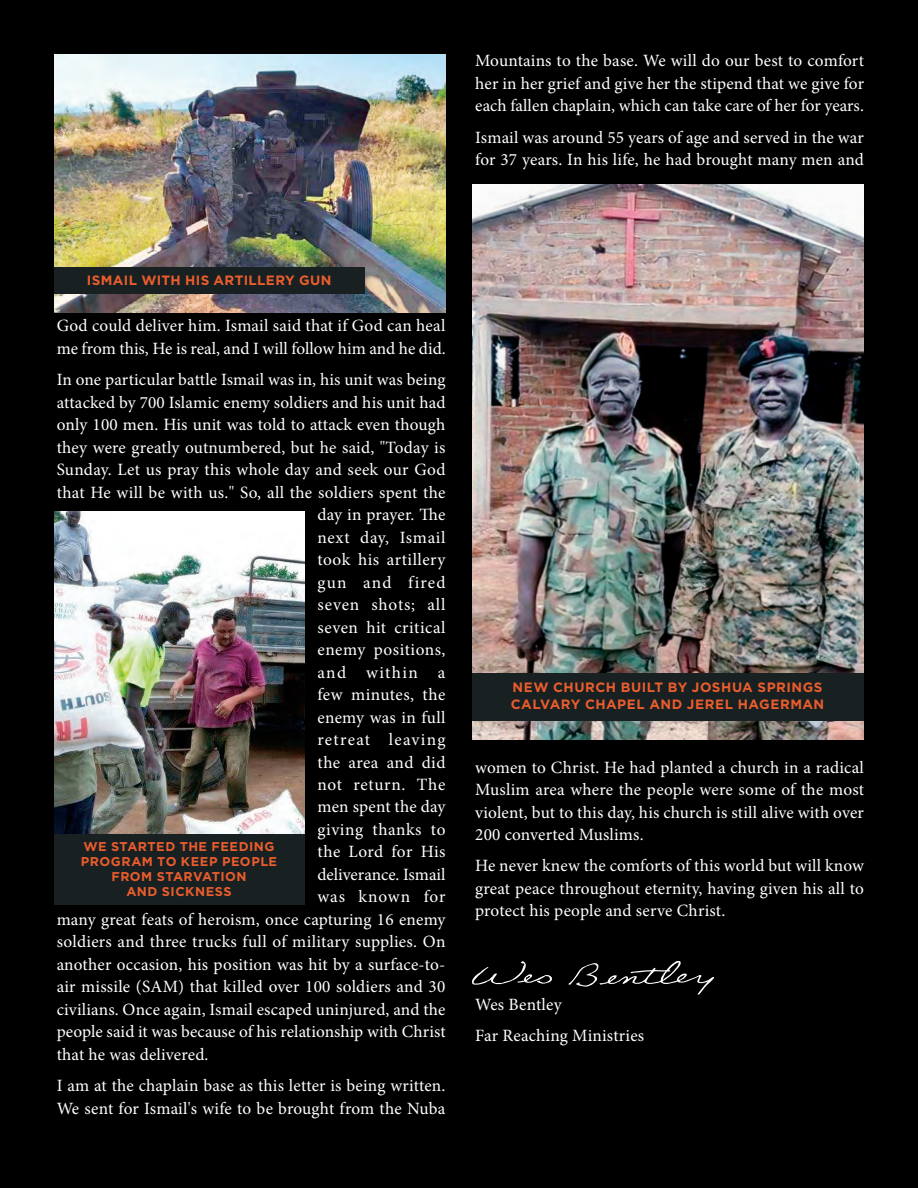
<style>
.page{position:relative;width:918px;height:1188px;background:#000}
.page>*{position:absolute;margin:0;border:0;box-sizing:border-box;transform-origin:0 0}
.t1{font:17.25px/22.5px "Minion Pro";letter-spacing:.01em;color:#fff}
.t2{font:17.25px "Minion Pro";letter-spacing:.03em;color:#fff}
.t3{font:17.25px "Minion Pro";letter-spacing:.035em;color:#fff}
.t4{font:17.25px "Minion Pro";letter-spacing:.045em;color:#fff}
.t5{font:17.25px "Minion Pro";letter-spacing:.075em;color:#fff}
.t6{font:17.25px "Minion Pro";letter-spacing:.04em;color:#fff}
.t7{font:17.25px "Minion Pro";letter-spacing:.065em;color:#fff}
.t8{font:17.25px "Minion Pro";letter-spacing:.05em;color:#fff}
.t9{font:17.25px "Minion Pro";letter-spacing:.08em;color:#fff}
.t10{font:700 13.5px/16.2px "Gotham";letter-spacing:.035em;color:#ea5d2d}
.t11{font:700 12.75px/15px "Gotham";letter-spacing:.04em;color:#ea5d2d;text-align:center}
</style>
<div class="page">
<img style="left:600px;top:961px;width:114px;height:33px">
<img style="left:54px;top:54px;width:392px;height:258px">
<img style="left:472px;top:185px;width:392px;height:555px">
<img style="left:54px;top:511px;width:250px;height:323px">
<div style="left:54px;top:267px;width:310px;height:27px;background:#182022"></div>
<div style="left:54px;top:834px;width:250px;height:70px;background:#182022"></div>
<div style="left:472px;top:673px;width:392px;height:47px;background:#182022"></div>
<p class="t1" style="left:475px;top:50px;width:390px;text-align:justify">Mountains to the base. We will do our best to comfort her in her grief and give her the stipend that we give for each fallen chaplain, which can take care of her for years.</p>
<p class="t1" style="left:475px;top:126px;width:390px">Ismail was around 55 years of age and served in the war for 37 years. In his life, he had brought many men and</p>
<p class="t10" style="left:87px;top:272px;width:246px">ISMAIL WITH HIS ARTILLERY GUN</p>
<p class="t1" style="left:57px;top:315px;width:390px">God could deliver him. Ismail said that if God can heal me from this, He is real, and I will follow him and he did.</p>
<p class="t1" style="left:57px;top:368px;width:390px">In one particular battle Ismail was in, his unit was being</p>
<p class="t1" style="left:57px;top:391px;width:390px">attacked by 700 Islamic enemy soldiers and his unit had</p>
<p class="t1" style="left:57px;top:413px;width:390px">only 100 men. His unit was told to attack even though</p>
<p class="t1" style="left:57px;top:436px;width:390px">they were greatly outnumbered, but he said, "Today is</p>
<p class="t1" style="left:57px;top:458px;width:390px">Sunday. Let us pray this whole day and seek our God</p>
<p class="t1" style="left:57px;top:481px;width:390px">that He will be with us." So, all the soldiers spent the</p>
<p class="t1" style="left:318px;top:503px;width:129px">day in prayer. The</p>
<p class="t3" style="left:318px;top:526px;width:129px">next day, Ismail</p>
<p class="t1" style="left:318px;top:548px;width:130px">took his artillery</p>
<p class="t7" style="left:318px;top:570px;width:129px">gun and fired</p>
<p class="t4" style="left:318px;top:593px;width:130px">seven shots; all</p>
<p class="t2" style="left:318px;top:615px;width:130px">seven hit critical</p>
<p class="t2" style="left:318px;top:638px;width:129px">enemy positions,</p>
<p class="t9" style="left:318px;top:660px;width:129px">and within a</p>
<p class="t1" style="left:318px;top:683px;width:129px">few minutes, the</p>
<p class="t1" style="left:318px;top:706px;width:129px">enemy was in full</p>
<p class="t5" style="left:318px;top:728px;width:129px">retreat leaving</p>
<p class="t1" style="left:318px;top:751px;width:129px">the area and did</p>
<p class="t6" style="left:318px;top:773px;width:129px">not return. The</p>
<p class="t1" style="left:318px;top:796px;width:129px">men spent the day</p>
<p class="t3" style="left:318px;top:818px;width:129px">giving thanks to</p>
<p class="t1" style="left:318px;top:841px;width:129px">the Lord for His</p>
<p class="t1" style="left:318px;top:863px;width:129px">deliverance. Ismail</p>
<p class="t8" style="left:318px;top:885px;width:129px">was known for</p>
<p class="t1" style="left:57px;top:908px;width:390px">many great feats of heroism, once capturing 16 enemy</p>
<p class="t1" style="left:57px;top:931px;width:390px">soldiers and three trucks full of military supplies. On</p>
<p class="t1" style="left:57px;top:953px;width:390px">another occasion, his position was hit by a surface-to-</p>
<p class="t1" style="left:57px;top:976px;width:390px">air missile (SAM) that killed over 100 soldiers and 30</p>
<p class="t1" style="left:57px;top:998px;width:390px">civilians. Once again, Ismail escaped uninjured, and the</p>
<p class="t1" style="left:57px;top:1021px;width:390px">people said it was because of his relationship with Christ</p>
<p class="t1" style="left:57px;top:1043px;width:153px">that he was delivered.</p>
<p class="t1" style="left:57px;top:1074px;width:390px">I am at the chaplain base as this letter is being written.<br>We sent for Ismail's wife to be brought from the Nuba</p>
<p class="t11" style="left:81px;top:839px;width:198px">WE STARTED THE FEEDING<br>PROGRAM TO KEEP PEOPLE<br>FROM STARVATION<br>AND SICKNESS</p>
<p class="t10" style="left:511px;top:679px;width:315px">NEW CHURCH BUILT BY JOSHUA SPRINGS<br>CALVARY CHAPEL AND JEREL HAGERMAN</p>
<p class="t1" style="left:475px;top:756px;width:390px;text-align:justify">women to Christ. He had planted a church in a radical Muslim area where the people were some of the most violent, but to this day, his church is still alive with over 200 converted Muslims.</p>
<p class="t1" style="left:475px;top:855px;width:390px;text-align:justify">He never knew the comforts of this world but will know great peace throughout eternity, having given his all to protect his people and serve Christ.</p>
<p class="t1" style="left:475px;top:989px;width:171px;line-height:31.2px">Wes Bentley<br>Far Reaching Ministries</p>
</div>
